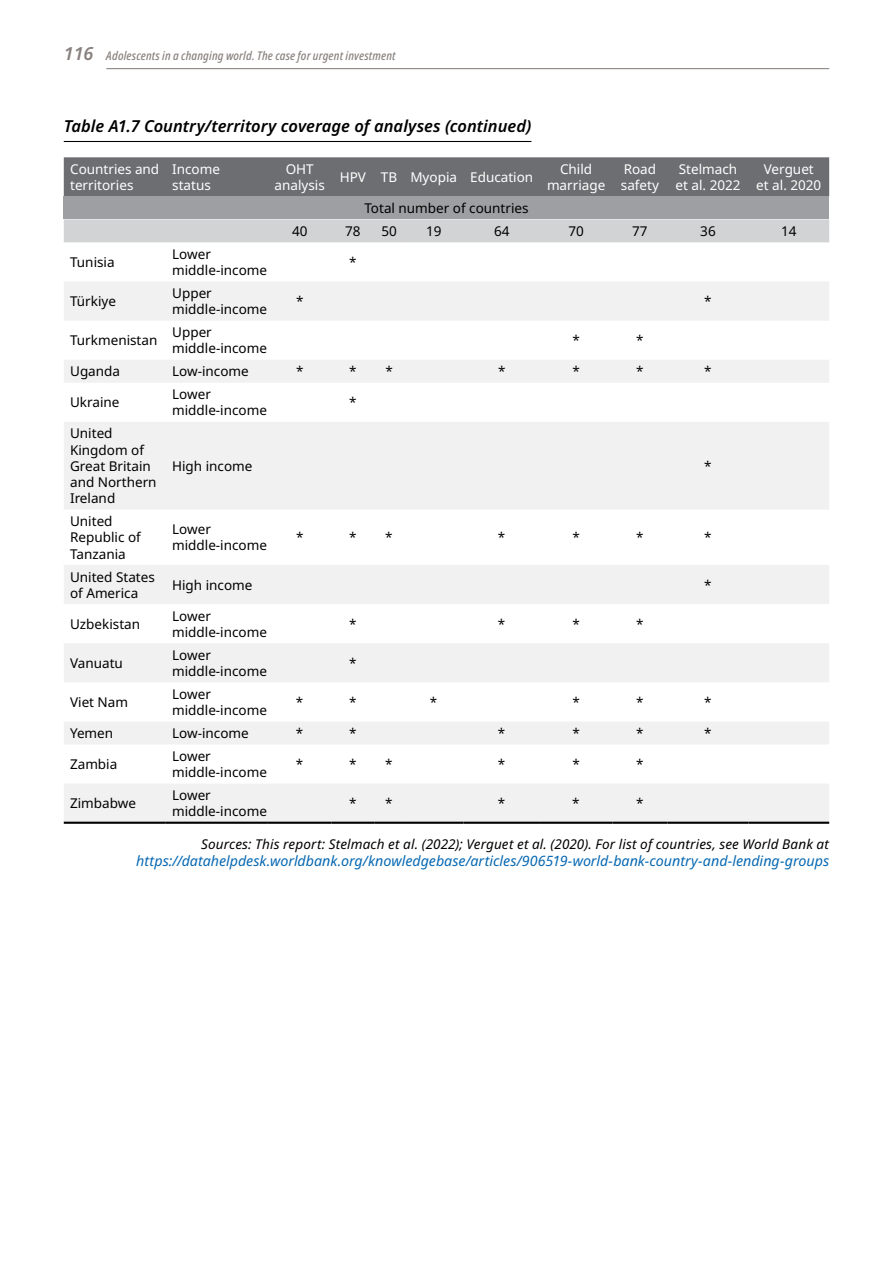
<style>
.page{position:relative;width:893px;height:1263px;background:#fff}
.page>*{position:absolute;margin:0;border:0;box-sizing:border-box;transform-origin:0 0}
.t1{font:italic 600 16.5px "Noto Sans";color:#000}
.t2{font:italic 14.25px "Noto Sans";color:#0668b2}
.t3{font:13.5px/16.2px "Noto Sans";color:#000}
.t4{font:13.5px/16.2px "Noto Sans";color:#fff}
.t5{font:italic 13.5px "Noto Sans";letter-spacing:.01em;color:#000}
.t6{font:italic 500 12px "Noto Sans Condensed";letter-spacing:.015em;color:#88817e}
.s1{font-family:"Noto Sans";font-weight:600;font-size:18px}
</style>
<div class="page">
<hr style="left:106px;top:68px;width:723px;height:1px;background:#88817e">
<div style="left:64px;top:157px;width:765px;height:39px;background:#6d6e71"></div>
<div style="left:64px;top:196px;width:765px;height:23px;background:#9d9fa2"></div>
<div style="left:64px;top:219px;width:765px;height:23px;background:#d1d3d4"></div>
<svg style="left:64px;top:282px;width:765px;height:540px;fill:#f1f1f2"></svg>
<hr style="left:64px;top:822px;width:102px;height:2px;background:#000">
<hr style="left:166px;top:822px;width:102px;height:2px;background:#000">
<hr style="left:268px;top:822px;width:64px;height:2px;background:#000">
<hr style="left:332px;top:822px;width:42px;height:2px;background:#000">
<hr style="left:374px;top:822px;width:30px;height:2px;background:#000">
<hr style="left:404px;top:822px;width:59px;height:2px;background:#000">
<hr style="left:463px;top:822px;width:77px;height:2px;background:#000">
<hr style="left:540px;top:822px;width:72px;height:2px;background:#000">
<hr style="left:612px;top:822px;width:56px;height:2px;background:#000">
<hr style="left:668px;top:822px;width:80px;height:2px;background:#000">
<hr style="left:748px;top:822px;width:81px;height:2px;background:#000">
<hr style="left:64px;top:141px;width:467px;height:1px;background:#000">
<p class="t6" style="left:64px;top:47px;width:333px"><span class="s1">116</span> Adolescents in a changing world. The case for urgent investment</p>
<p class="t1" style="left:64px;top:115px;width:469px">Table A1.7 Country/territory coverage of analyses (continued)</p>
<p class="t4" style="left:70px;top:161px;width:91px">Countries and territories</p>
<p class="t4" style="left:172px;top:161px;width:49px">Income status</p>
<p class="t4" style="left:275px;top:161px;width:52px;text-align:center">OHT analysis</p>
<p class="t4" style="left:340px;top:169px;width:195px">HPV TB Myopia Education</p>
<p class="t4" style="left:547px;top:161px;width:60px;text-align:center">Child marriage</p>
<p class="t4" style="left:621px;top:161px;width:40px">Road safety</p>
<p class="t4" style="left:675px;top:161px;width:67px">Stelmach et al. 2022</p>
<p class="t4" style="left:756px;top:161px;width:67px;text-align:center">Verguet et al. 2020</p>
<p class="t3" style="left:364px;top:200px;width:166px">Total number of countries</p>
<p class="t3" style="left:292px;top:223px;width:17px">40</p>
<p class="t3" style="left:345px;top:223px;width:17px">78</p>
<p class="t3" style="left:381px;top:223px;width:17px">50</p>
<p class="t3" style="left:426px;top:223px;width:17px">19</p>
<p class="t3" style="left:494px;top:223px;width:17px">64</p>
<p class="t3" style="left:568px;top:223px;width:17px">70</p>
<p class="t3" style="left:632px;top:223px;width:17px">77</p>
<p class="t3" style="left:700px;top:223px;width:17px">36</p>
<p class="t3" style="left:781px;top:223px;width:17px">14</p>
<p class="t3" style="left:70px;top:254px;width:46px">Tunisia</p>
<p class="t3" style="left:172px;top:246px;width:96px">Lower middle-income</p>
<p class="t3" style="left:349px;top:254px;width:9px">*</p>
<p class="t3" style="left:70px;top:293px;width:47px">Türkiye</p>
<p class="t3" style="left:172px;top:285px;width:96px">Upper middle-income</p>
<p class="t3" style="left:296px;top:293px;width:9px">*</p>
<p class="t3" style="left:704px;top:293px;width:9px">*</p>
<p class="t3" style="left:70px;top:333px;width:89px">Turkmenistan</p>
<p class="t3" style="left:172px;top:325px;width:96px">Upper middle-income</p>
<p class="t3" style="left:572px;top:333px;width:9px">*</p>
<p class="t3" style="left:636px;top:333px;width:9px">*</p>
<p class="t3" style="left:70px;top:364px;width:51px">Uganda</p>
<p class="t3" style="left:172px;top:364px;width:78px">Low-income</p>
<p class="t3" style="left:296px;top:364px;width:9px">*</p>
<p class="t3" style="left:349px;top:364px;width:45px">* *</p>
<p class="t3" style="left:498px;top:364px;width:9px">*</p>
<p class="t3" style="left:572px;top:364px;width:9px">*</p>
<p class="t3" style="left:636px;top:364px;width:9px">*</p>
<p class="t3" style="left:704px;top:364px;width:9px">*</p>
<p class="t3" style="left:70px;top:395px;width:51px">Ukraine</p>
<p class="t3" style="left:172px;top:387px;width:96px">Lower middle-income</p>
<p class="t3" style="left:349px;top:395px;width:9px">*</p>
<p class="t3" style="left:70px;top:426px;width:88px">United<br>Kingdom of<br>Great Britain and Northern<br>Ireland</p>
<p class="t3" style="left:172px;top:458px;width:82px">High income</p>
<p class="t3" style="left:704px;top:458px;width:9px">*</p>
<p class="t3" style="left:70px;top:513px;width:72px">United<br>Republic of<br>Tanzania</p>
<p class="t3" style="left:172px;top:522px;width:96px">Lower middle-income</p>
<p class="t3" style="left:296px;top:530px;width:9px">*</p>
<p class="t3" style="left:349px;top:530px;width:45px">* *</p>
<p class="t3" style="left:498px;top:530px;width:9px">*</p>
<p class="t3" style="left:572px;top:530px;width:9px">*</p>
<p class="t3" style="left:636px;top:530px;width:9px">*</p>
<p class="t3" style="left:704px;top:530px;width:9px">*</p>
<p class="t3" style="left:70px;top:569px;width:86px">United States of America</p>
<p class="t3" style="left:172px;top:577px;width:82px">High income</p>
<p class="t3" style="left:704px;top:577px;width:9px">*</p>
<p class="t3" style="left:70px;top:616px;width:72px">Uzbekistan</p>
<p class="t3" style="left:172px;top:608px;width:96px">Lower middle-income</p>
<p class="t3" style="left:349px;top:616px;width:9px">*</p>
<p class="t3" style="left:498px;top:616px;width:9px">*</p>
<p class="t3" style="left:572px;top:616px;width:9px">*</p>
<p class="t3" style="left:636px;top:616px;width:9px">*</p>
<p class="t3" style="left:70px;top:655px;width:54px">Vanuatu</p>
<p class="t3" style="left:172px;top:647px;width:96px">Lower middle-income</p>
<p class="t3" style="left:349px;top:655px;width:9px">*</p>
<p class="t3" style="left:70px;top:694px;width:60px">Viet Nam</p>
<p class="t3" style="left:172px;top:686px;width:96px">Lower middle-income</p>
<p class="t3" style="left:296px;top:694px;width:9px">*</p>
<p class="t3" style="left:349px;top:694px;width:9px">*</p>
<p class="t3" style="left:430px;top:694px;width:9px">*</p>
<p class="t3" style="left:572px;top:694px;width:9px">*</p>
<p class="t3" style="left:636px;top:694px;width:9px">*</p>
<p class="t3" style="left:704px;top:694px;width:9px">*</p>
<p class="t3" style="left:70px;top:725px;width:45px">Yemen</p>
<p class="t3" style="left:172px;top:725px;width:78px">Low-income</p>
<p class="t3" style="left:296px;top:725px;width:9px">*</p>
<p class="t3" style="left:349px;top:725px;width:9px">*</p>
<p class="t3" style="left:498px;top:725px;width:9px">*</p>
<p class="t3" style="left:572px;top:725px;width:9px">*</p>
<p class="t3" style="left:636px;top:725px;width:9px">*</p>
<p class="t3" style="left:704px;top:725px;width:9px">*</p>
<p class="t3" style="left:70px;top:756px;width:49px">Zambia</p>
<p class="t3" style="left:172px;top:748px;width:96px">Lower middle-income</p>
<p class="t3" style="left:296px;top:756px;width:9px">*</p>
<p class="t3" style="left:349px;top:756px;width:45px">* *</p>
<p class="t3" style="left:498px;top:756px;width:9px">*</p>
<p class="t3" style="left:572px;top:756px;width:9px">*</p>
<p class="t3" style="left:636px;top:756px;width:9px">*</p>
<p class="t3" style="left:70px;top:796px;width:67px">Zimbabwe</p>
<p class="t3" style="left:172px;top:787px;width:96px">Lower middle-income</p>
<p class="t3" style="left:349px;top:796px;width:45px">* *</p>
<p class="t3" style="left:498px;top:796px;width:9px">*</p>
<p class="t3" style="left:572px;top:796px;width:9px">*</p>
<p class="t3" style="left:636px;top:796px;width:9px">*</p>
<p class="t5" style="left:201px;top:834px;width:629px">Sources: This report: Stelmach et al. (2022); Verguet et al. (2020). For list of countries, see World Bank at</p>
<p class="t2" style="left:136px;top:850px;width:694px">https://datahelpdesk.worldbank.org/knowledgebase/articles/906519-world-bank-country-and-lending-groups</p>
</div>
